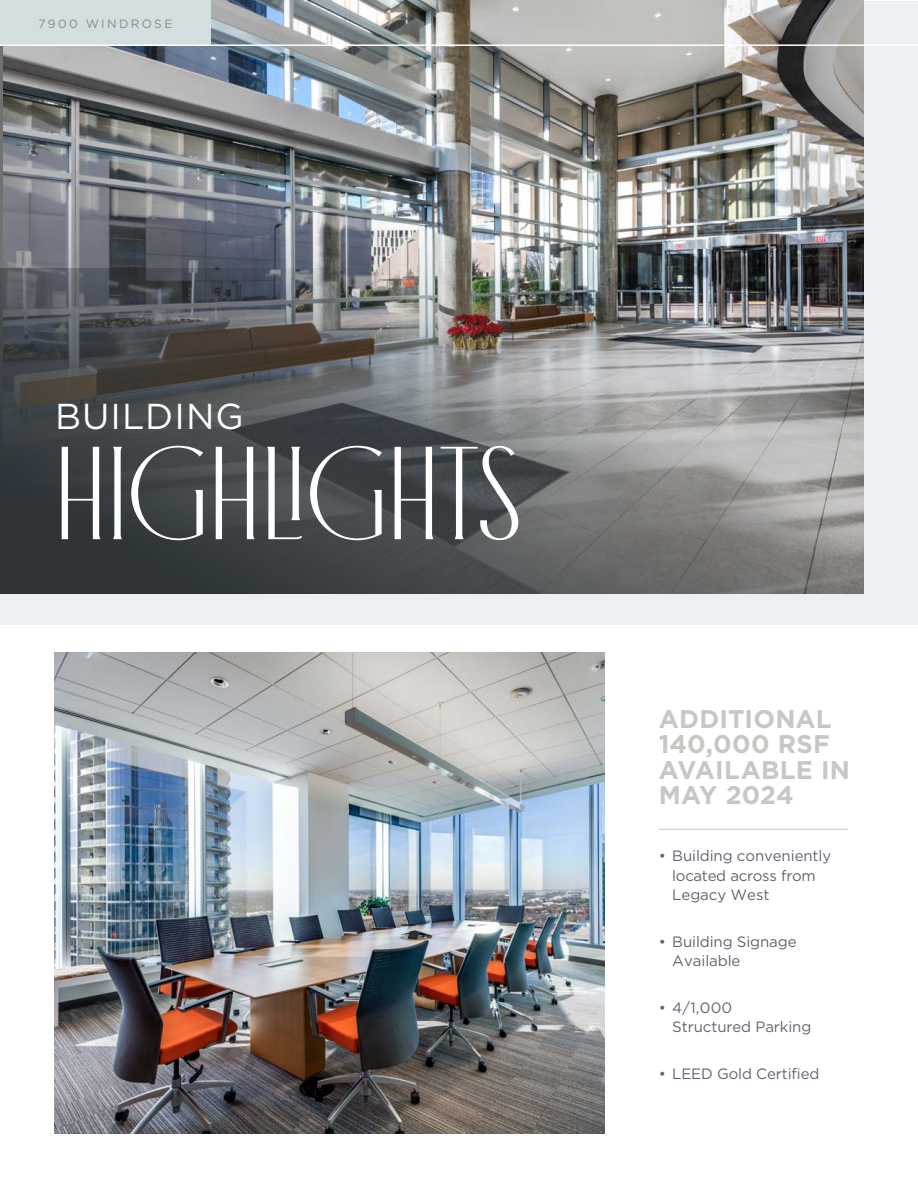
<style>
.page{position:relative;width:918px;height:1188px;background:#fff}
.page>*{position:absolute;margin:0;border:0;box-sizing:border-box;transform-origin:0 0}
.t1{font:132px "Antiga";color:#fff}
.t2{font:36px "Gotham";letter-spacing:.03em;color:#fff}
.t3{font:700 25.5px/25.5px "Gotham";letter-spacing:.005em;color:#c7c7c4}
.t4{font:15px/19.5px "Gotham";letter-spacing:-.005em;color:#606571}
.t5{font:12px "Gotham";letter-spacing:.2em;color:#848c87}
</style>
<div class="page">
<div style="left:0;top:1px;width:918px;height:624px;background:#ebf1f2"></div>
<img style="left:54px;top:653px;width:551px;height:481px">
<img style="left:3px;top:0;width:861px;height:269px">
<div style="left:0;top:1px;width:211px;height:45px;background:#d3dee0"></div>
<svg style="left:0;top:269px;width:864px;height:325px;background:#67696a"></svg>
<hr style="left:0;top:44px;width:918px;height:2px;background:#fff">
<hr style="left:659px;top:829px;width:189px;height:1px;background:#c7c7c4">
<p class="t5" style="left:39px;top:16px;width:135px">7900 WINDROSE</p>
<p class="t2" style="left:55px;top:394px;width:190px">BUILDING</p>
<p class="t1" style="left:55px;top:427px;width:466px">HIGHLIGHTS</p>
<p class="t3" style="left:659px;top:706px;width:193px">ADDITIONAL<br>140,000 RSF<br>AVAILABLE IN<br>MAY 2024</p>
<p class="t4" style="left:672px;top:846px;width:160px;text-indent:-14px">• Building conveniently located across from<br>Legacy West</p>
<p class="t4" style="left:672px;top:932px;width:126px;text-indent:-13px">• Building Signage<br>Available</p>
<p class="t4" style="left:672px;top:997px;width:141px;text-indent:-14px">• 4/1,000<br>Structured Parking</p>
<p class="t4" style="left:659px;top:1064px;width:162px">• LEED Gold Certified</p>
</div>
